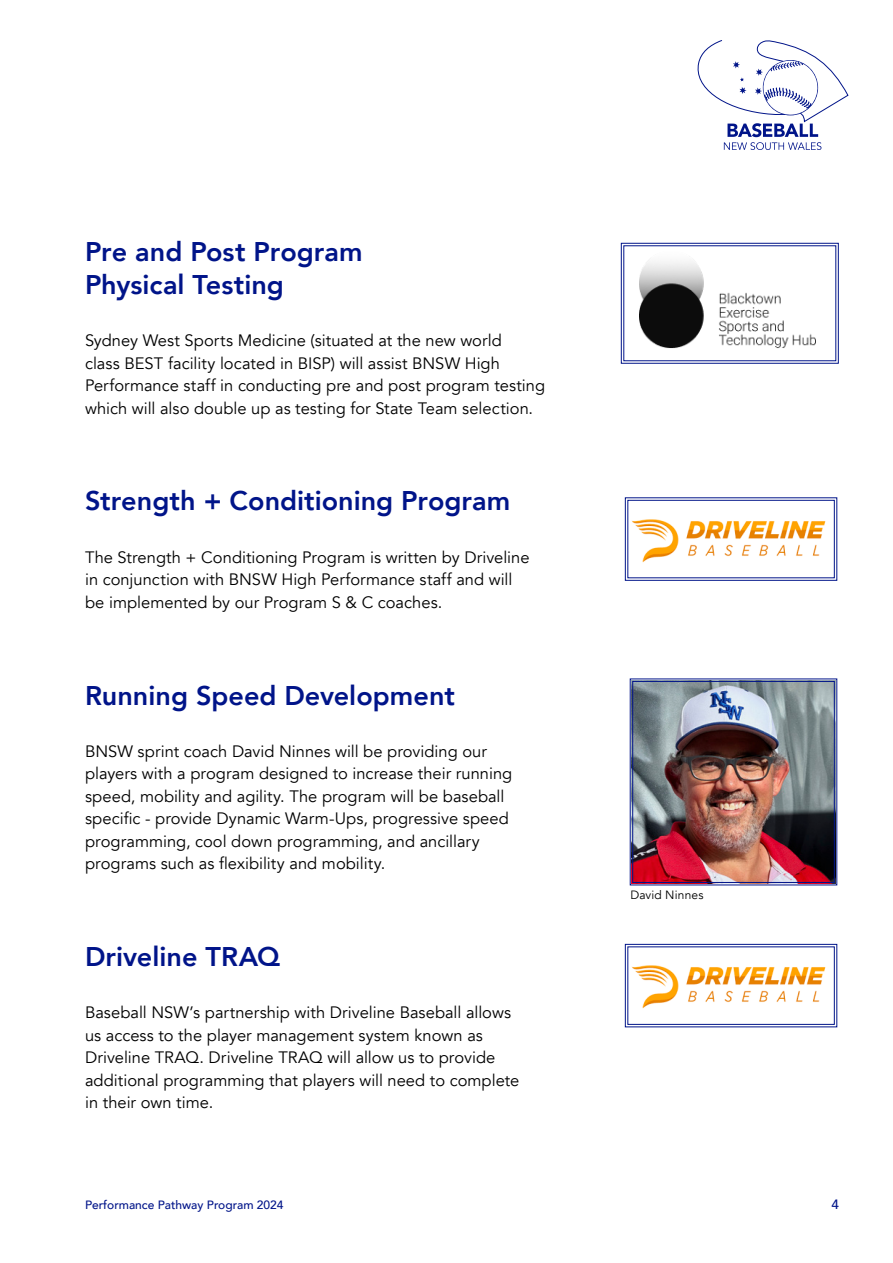
<style>
.page{position:relative;width:893px;height:1263px;background:#fff}
.page>*{position:absolute;margin:0;border:0;box-sizing:border-box;transform-origin:0 0}
.t1{font:800 27px/33px "Avenir";color:#001489}
.t2{font:16.5px/22.5px "Avenir";color:#000}
.t3{font:500 13.5px "Avenir";color:#001489}
.t4{font:500 12px "Avenir";color:#001489}
.t5{font:12px "Avenir";letter-spacing:.015em;color:#000}
</style>
<div class="page">
<svg style="left:697px;top:40px;width:152px;height:110px"></svg>
<svg style="left:625px;top:944px;width:212px;height:83px"></svg>
<div style="left:628px;top:946px;width:207px;height:79px;border:1px solid #001489"></div>
<img style="left:630px;top:678px;width:207px;height:207px">
<div style="left:632px;top:681px;width:203px;height:202px;border:1px solid #001489"></div>
<svg style="left:621px;top:243px;width:218px;height:121px"></svg>
<svg style="left:625px;top:497px;width:212px;height:84px"></svg>
<div style="left:628px;top:500px;width:207px;height:78px;border:1px solid #001489"></div>
<h1 class="t1" style="left:85px;top:235px;width:279px">Pre and Post Program<br>Physical Testing</h1>
<p class="t2" style="left:85px;top:329px;width:462px">Sydney West Sports Medicine (situated at the new world<br>class BEST facility located in BISP) will assist BNSW High Performance staff in conducting pre and post program testing which will also double up as testing for State Team selection.</p>
<h1 class="t1" style="left:85px;top:485px;width:427px">Strength + Conditioning Program</h1>
<p class="t2" style="left:85px;top:546px;width:446px">The Strength + Conditioning Program is written by Driveline in conjunction with BNSW High Performance staff and will be implemented by our Program S &amp; C coaches.</p>
<h1 class="t1" style="left:85px;top:679px;width:371px">Running Speed Development</h1>
<p class="t2" style="left:85px;top:740px;width:429px">BNSW sprint coach David Ninnes will be providing our players with a program designed to increase their running speed, mobility and agility. The program will be baseball specific - provide Dynamic Warm-Ups, progressive speed programming, cool down programming, and ancillary programs such as flexibility and mobility.</p>
<h1 class="t1" style="left:85px;top:940px;width:197px">Driveline TRAQ</h1>
<p class="t2" style="left:85px;top:1002px;width:436px">Baseball NSW’s partnership with Driveline Baseball allows us access to the player management system known as Driveline TRAQ. Driveline TRAQ will allow us to provide additional programming that players will need to complete in their own time.</p>
<p class="t5" style="left:630px;top:887px;width:75px">David Ninnes</p>
<p class="t4" style="left:85px;top:1194px;width:200px">Performance Pathway Program 2024</p>
<p class="t3" style="left:831px;top:1192px;width:9px">4</p>
</div>
